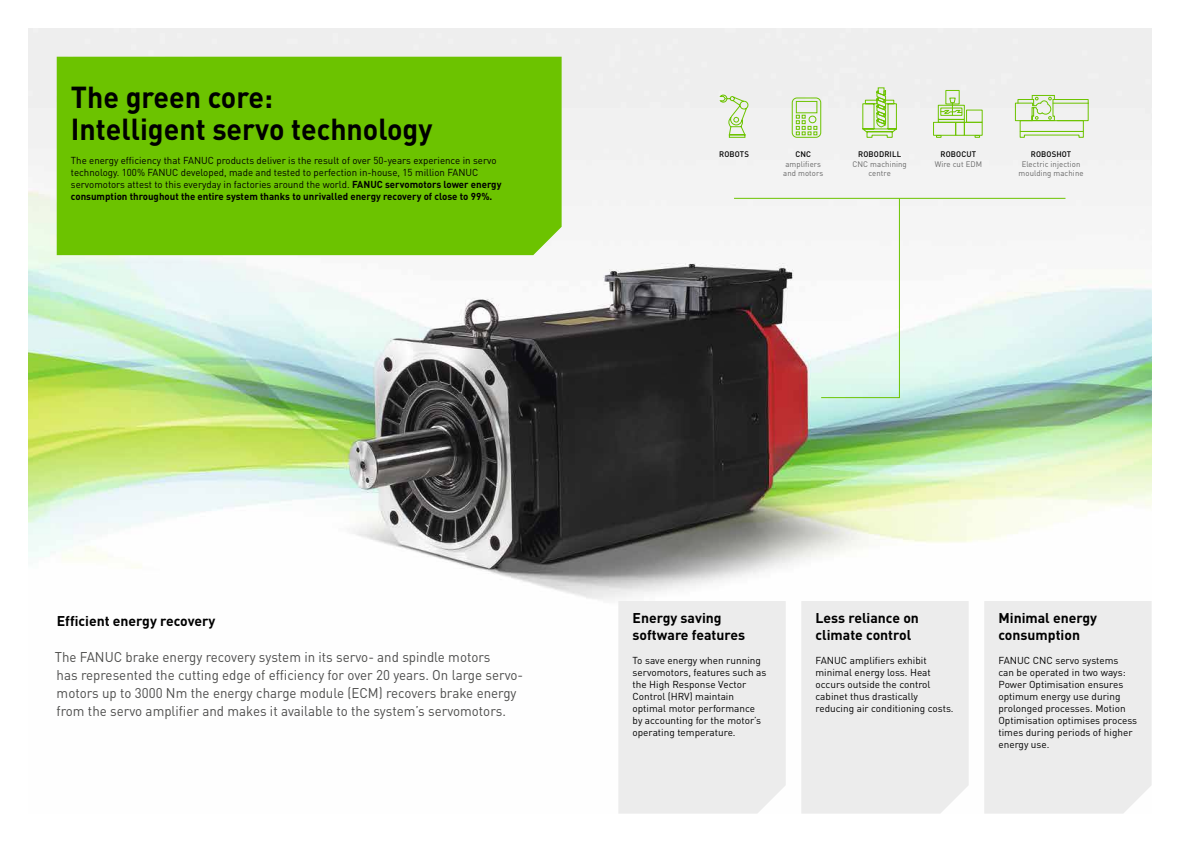
<style>
.page{position:relative;width:1180px;height:842px;background:#fff}
.page>*{position:absolute;margin:0;border:0;box-sizing:border-box;transform-origin:0 0}
.t1{font:700 30px/32px "DIN Pro";color:#000;scale:.95 1}
.t2{font:14px/18px "DIN Pro";color:#4d4d4c;scale:.95 1}
.t3{font:700 14px/16.8px "DIN Pro";color:#000}
.t4{font:10px/12px "DIN Pro";color:#000}
.t5{font:8px/9.4px "DIN Pro";letter-spacing:.01em;color:#676767;text-align:center}
.t6{font:500 8px "DIN Pro";letter-spacing:.02em;color:#000}
.s1{font-weight:700}
</style>
<div class="page">
<img style="left:28px;top:28px;width:1123px;height:757px">
<div style="left:57px;top:57px;width:504px;height:198px;background:#6cc300"></div>
<svg style="left:820px;top:199px;width:79px;height:199px"></svg>
<svg style="left:860px;top:87px;width:38px;height:51px"></svg>
<svg style="left:1019px;top:131px;width:64px;height:7px"></svg>
<svg style="left:1014px;top:95px;width:74px;height:26px"></svg>
<hr style="left:1052px;top:103px;width:35px;height:1px;background:#6cc300">
<div style="left:933px;top:122px;width:22px;height:14px;border:1px solid #6cc300"></div>
<div style="left:937px;top:105px;width:27px;height:15px;border:1px solid #6cc300"></div>
<div style="left:945px;top:90px;width:14px;height:14px;border:1px solid #6cc300"></div>
<div style="left:966px;top:110px;width:16px;height:13px;border:1px solid #6cc300"></div>
<div style="left:955px;top:122px;width:9px;height:14px;border:1px solid #6cc300"></div>
<div style="left:963px;top:122px;width:19px;height:14px;border:1px solid #6cc300"></div>
<div style="left:937px;top:119px;width:27px;height:4px;border:1px solid #6cc300"></div>
<svg style="left:936px;top:135px;width:5px;height:3px"></svg>
<svg style="left:974px;top:135px;width:5px;height:3px"></svg>
<div style="left:940px;top:108px;width:22px;height:8px;border:1px solid #6cc300"></div>
<svg style="left:939px;top:97px;width:23px;height:18px"></svg>
<svg style="left:718px;top:94px;width:30px;height:44px"></svg>
<div style="left:795px;top:101px;width:22px;height:12px;border:1px solid #6cc300"></div>
<svg style="left:795px;top:115px;width:22px;height:20px"></svg>
<div style="left:791px;top:98px;width:30px;height:40px;border:1px solid #6cc300;border-radius:5px"></div>
<div style="left:808px;top:116px;width:8px;height:7px;border:1px solid #6cc300;border-radius:50%"></div>
<div style="left:618px;top:601px;width:167px;height:213px;background:#ececec"></div>
<div style="left:801px;top:601px;width:167px;height:213px;background:#ececec"></div>
<div style="left:984px;top:601px;width:167px;height:213px;background:#ececec"></div>
<hr style="left:734px;top:198px;width:331px;height:1px;background:#6cc300">
<h1 class="t1" style="left:71px;top:80px;width:382px">The green core:<br>Intelligent servo technology</h1>
<p class="t4" style="left:71px;top:154px;width:432px">The energy efficiency that FANUC products deliver is the result of over 50-years experience in servo technology. 100% FANUC developed, made and tested to perfection in-house, 15 million FANUC servomotors attest to this everyday in factories around the world. <span class="s1">FANUC servomotors lower energy consumption throughout the entire system thanks to unrivalled energy recovery of close to 99%.</span></p>
<p class="t6" style="left:719px;top:149px;width:31px">ROBOTS</p>
<p class="t6" style="left:795px;top:149px;width:17px">CNC</p>
<p class="t5" style="left:783px;top:159px;width:41px;text-align:left">amplifiers and motors</p>
<p class="t6" style="left:858px;top:149px;width:44px">ROBODRILL</p>
<p class="t5" style="left:852px;top:159px;width:56px">CNC machining centre</p>
<p class="t6" style="left:940px;top:149px;width:37px">ROBOCUT</p>
<p class="t5" style="left:934px;top:159px;width:49px">Wire cut EDM</p>
<p class="t6" style="left:1030px;top:149px;width:42px">ROBOSHOT</p>
<p class="t5" style="left:1018px;top:159px;width:66px">Electric injection moulding machine</p>
<h2 class="t3" style="left:57px;top:612px;width:160px">Efficient energy recovery</h2>
<p class="t2" style="left:55px;top:647px;width:492px">The FANUC brake energy recovery system in its servo- and spindle motors<br>has represented the cutting edge of efficiency for over 20 years. On large servo&shy;motors up to 3000 Nm the energy charge module (ECM) recovers brake energy from the servo amplifier and makes it available to the system’s servomotors.</p>
<h2 class="t3" style="left:632px;top:609px;width:114px">Energy saving software features</h2>
<p class="t4" style="left:632px;top:654px;width:135px">To save energy when running servomotors, features such as the High Response Vector<br>Control (HRV) maintain optimal motor performance by accounting for the motor’s operating temperature.</p>
<h2 class="t3" style="left:815px;top:609px;width:105px">Less reliance on climate control</h2>
<p class="t4" style="left:815px;top:654px;width:140px">FANUC amplifiers exhibit minimal energy loss. Heat occurs outside the control cabinet thus drastically reducing air conditioning costs.</p>
<h2 class="t3" style="left:998px;top:609px;width:100px">Minimal energy consumption</h2>
<p class="t4" style="left:998px;top:654px;width:140px">FANUC CNC servo systems<br>can be operated in two ways:<br>Power Optimisation ensures optimum energy use during prolonged processes. Motion<br>Optimisation optimises process times during periods of higher energy use.</p>
</div>
